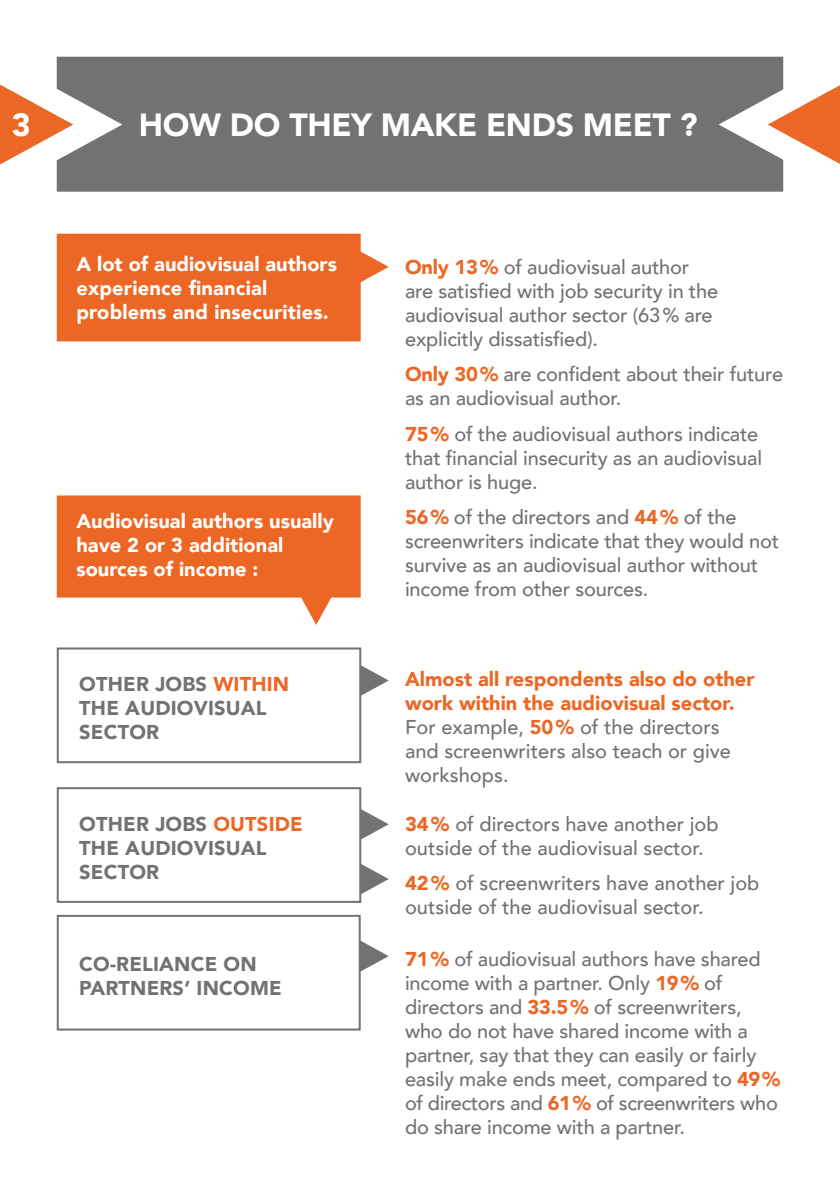
<style>
.page{position:relative;width:840px;height:1191px;background:#fff}
.page>*{position:absolute;margin:0;border:0;box-sizing:border-box;transform-origin:0 0}
.t1{font:900 32px "Avenir";letter-spacing:-.01em;color:#fff}
.t2{font:500 20px/24px "Avenir";letter-spacing:-.01em;color:#747172}
.t3{font:900 20px/24px "Avenir";color:#fff}
.t4{font:900 20px/24px "Avenir";letter-spacing:.01em;color:#747172}
.t5{font:900 20px "Avenir";color:#ec6725}
.s1{color:#ec6725}
.s2{font-weight:900;color:#ec6725}
</style>
<div class="page">
<svg style="left:360px;top:240px;width:28px;height:54px"></svg>
<div style="left:57px;top:234px;width:303px;height:107px;background:#ec6725"></div>
<div style="left:57px;top:57px;width:725px;height:135px;background:#747172;border:2px solid #747172"></div>
<svg style="left:361px;top:797px;width:27px;height:106px"></svg>
<svg style="left:360px;top:929px;width:28px;height:53px"></svg>
<div style="left:57px;top:915px;width:303px;height:115px;background:#fff;border:2px solid #747172"></div>
<div style="left:57px;top:787px;width:304px;height:116px;background:#fff;border:2px solid #747172"></div>
<svg style="left:361px;top:654px;width:27px;height:53px"></svg>
<div style="left:57px;top:495px;width:303px;height:102px;background:#ec6725;border:2px solid #ec6725"></div>
<svg style="left:0;top:82px;width:122px;height:85px"></svg>
<svg style="left:719px;top:82px;width:120px;height:85px"></svg>
<div style="left:57px;top:647px;width:304px;height:116px;background:#fff;border:2px solid #747172"></div>
<svg style="left:289px;top:594px;width:54px;height:31px"></svg>
<h1 class="t1" style="left:12px;top:98px;width:20px">3</h1>
<h1 class="t1" style="left:139px;top:97px;width:28px">How</h1>
<h1 class="t1" style="left:230px;top:97px;width:278px">do they make ends</h1>
<h1 class="t1" style="left:582px;top:97px;width:50px">meet</h1>
<h1 class="t1" style="left:679px;top:97px;width:19px">?</h1>
<p class="t3" style="left:76px;top:252px;width:262px">A lot of audiovisual authors experience financial problems and insecurities.</p>
<p class="t3" style="left:76px;top:508px;width:259px">Audiovisual authors usually have 2 or 3 additional sources of income :</p>
<p class="t4" style="left:79px;top:672px;width:148px">Other jobs <span class="s1">wit</span></p>
<p class="t5" style="left:251px;top:667px;width:27px">hin</p>
<p class="t4" style="left:79px;top:696px;width:60px">the audiovisual secto</p>
<p class="t4" style="left:146px;top:720px;width:14px">R</p>
<p class="t4" style="left:79px;top:811px;width:148px">Other jobs <span class="s1">outside </span>the audiovisual<br>secto</p>
<p class="t4" style="left:146px;top:859px;width:14px">R</p>
<p class="t4" style="left:79px;top:951px;width:179px">Co-re liance on part</p>
<p class="t4" style="left:130px;top:975px;width:30px">ners</p>
<p class="t4" style="left:184px;top:975px;width:96px">’ income</p>
<p class="t2" style="left:405px;top:254px;width:314px"><span class="s2">Only 13%</span> of audiovisual author are satisfied with job security in the audiovisual author sector (63% are explicitly dissatisfied).</p>
<p class="t2" style="left:405px;top:361px;width:379px"><span class="s2">Only 30%</span> are confident about their future as an audiovisual author.</p>
<p class="t2" style="left:405px;top:421px;width:358px"><span class="s2">75%</span> of the audiovisual authors indicate that financial insecurity as an audiovisual author is huge.</p>
<p class="t2" style="left:405px;top:504px;width:375px"><span class="s2">56%</span> of the directors and <span class="s2">44%</span> of the screenwriters indicate that they would not survive as an audiovisual author without income from other sources.</p>
<p class="t2" style="left:405px;top:665px;width:351px"><span class="s2">Almost all respondents also do other work within the audiovisual sector.<br></span>For example, <span class="s2">50%</span> of the directors and screenwriters also teach or give workshops.</p>
<p class="t2" style="left:405px;top:810px;width:315px"><span class="s2">34%</span> of directors have another job outside of the audiovisual sector.</p>
<p class="t2" style="left:405px;top:870px;width:356px"><span class="s2">42%</span> of screenwriters have another job outside of the audiovisual sector.</p>
<p class="t2" style="left:405px;top:945px;width:376px"><span class="s2">71%</span> of audiovisual authors have shared income with a partner. Only <span class="s2">19%</span> of directors and <span class="s2">33.5%</span> of screenwriters, who do not have shared income with a partner, say that they can easily or fairly easily make ends meet, compared to <span class="s2">49% </span>of directors and <span class="s2">61%</span> of screenwriters who do share income with a partner.</p>
</div>
